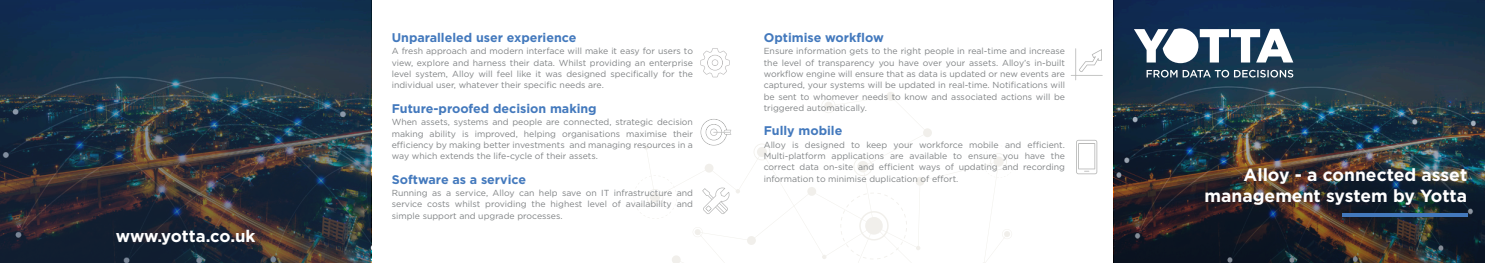
<style>
.page{position:relative;width:1485px;height:263px;background:#fff}
.page>*{position:absolute;margin:0;border:0;box-sizing:border-box;transform-origin:0 0}
.t1{font:700 17.5px/21px "Gotham";color:#fff;text-align:right}
.t2{font:700 16.75px "Gotham";letter-spacing:-.005em;color:#fff}
.t3{font:700 12.5px "Gotham";color:#4379bd}
.t4{font:8.75px/11.2px "Gotham";color:#818486;text-align:justify}
</style>
<div class="page">
<svg style="left:886px;top:91px;width:9px;height:10px"></svg>
<svg style="left:0;top:0;width:371px;height:262px;background:#243343"></svg>
<img style="left:1113px;top:1px;width:372px;height:261px">
<div style="left:1201px;top:163px;width:275px;height:51px;background:#231f20;opacity:.2"></div>
<svg style="left:1134px;top:28px;width:159px;height:35px"></svg>
<svg style="left:1146px;top:70px;width:147px;height:7px"></svg>
<div style="left:1338px;top:208px;width:138px;height:17px;background:#231f20;opacity:.5"></div>
<hr style="left:1342px;top:213px;width:125px;height:3px;background:#4379bd">
<svg style="left:1076px;top:139px;width:21px;height:35px"></svg>
<svg style="left:1071px;top:48px;width:31px;height:32px"></svg>
<svg style="left:700px;top:48px;width:30px;height:29px"></svg>
<svg style="left:633px;top:96px;width:379px;height:167px"></svg>
<p class="t2" style="left:116px;top:224px;width:141px">www.yotta.co.uk</p>
<p class="t3" style="left:392px;top:29px;width:186px">Unparalleled user experience</p>
<p class="t4" style="left:392px;top:45px;width:303px">A fresh approach and modern interface will make it easy for users to view, explore and harness their data. Whilst providing an enterprise level system, Alloy will feel like it was designed specifically for the individual user, whatever their specific needs are.</p>
<p class="t3" style="left:392px;top:100px;width:206px">Future-proofed decision making</p>
<p class="t4" style="left:392px;top:116px;width:303px">When assets, systems and people are connected, strategic decision making ability is improved, helping organisations maximise their efficiency by making better investments and managing resources in a way which extends the life-cycle of their assets.</p>
<p class="t3" style="left:392px;top:171px;width:136px">Software as a service</p>
<p class="t4" style="left:392px;top:187px;width:303px">Running as a service, Alloy can help save on IT infrastructure and service costs whilst providing the highest level of availability and simple support and upgrade processes.</p>
<p class="t3" style="left:764px;top:29px;width:122px">Optimise workflow</p>
<p class="t4" style="left:764px;top:45px;width:303px">Ensure information gets to the right people in real-time and increase the level of transparency you have over your assets. Alloy’s in-built workflow engine will ensure that as data is updated or new events are captured, your systems will be updated in real-time. Notifications will be sent to whomever needs to know and associated actions will be triggered automatically.</p>
<p class="t3" style="left:764px;top:122px;width:80px">Fully mobile</p>
<p class="t4" style="left:764px;top:138px;width:303px">Alloy is designed to keep your workforce mobile and efficient.<br>Multi-platform applications are available to ensure you have the correct data on-site and efficient ways of updating and recording information to minimise duplication of effort.</p>
<p class="t1" style="left:1204px;top:164px;width:264px">Alloy - a connected asset management system by Yotta</p>
</div>
